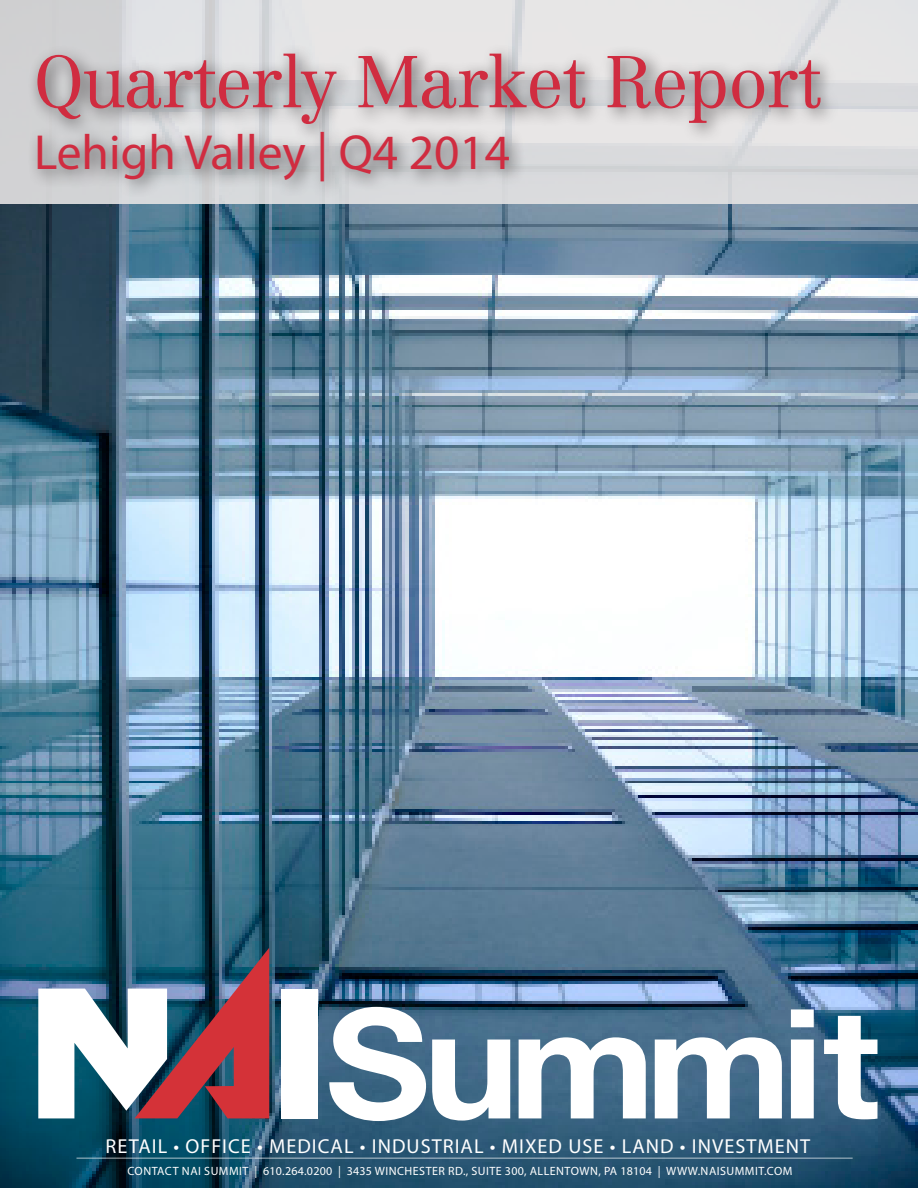
<style>
.page{position:relative;width:918px;height:1188px;background:#fff}
.page>*{position:absolute;margin:0;border:0;box-sizing:border-box;transform-origin:0 0}
.t1{font:300 72px "Centennial LT Std";letter-spacing:-.02em;color:#d02c40}
.t2{font:49.5px "Myriad Pro";color:#d02c40}
.t3{font:20.25px "Myriad Pro";letter-spacing:.05em;color:#fff}
.t4{font:12px "Myriad Pro";letter-spacing:.04em;color:#fff}
</style>
<div class="page">
<img style="left:0;top:204px;width:918px;height:984px">
<svg style="left:0;top:0;width:918px;height:204px;background:#dfdfe0"></svg>
<div style="left:27px;top:43px;width:813px;height:157px;background:#231f20;opacity:.75"></div>
<hr style="left:76px;top:1158px;width:777px;height:1px;background:#fff">
<div style="left:281px;top:989px;width:37px;height:129px;background:#fff"></div>
<svg style="left:38px;top:948px;width:231px;height:170px"></svg>
<svg style="left:329px;top:1007px;width:97px;height:114px"></svg>
<svg style="left:432px;top:1040px;width:78px;height:81px"></svg>
<svg style="left:519px;top:1037px;width:127px;height:81px"></svg>
<svg style="left:655px;top:1037px;width:127px;height:81px"></svg>
<svg style="left:791px;top:1009px;width:23px;height:109px"></svg>
<svg style="left:824px;top:1016px;width:53px;height:103px"></svg>
<h1 class="t1" style="left:34px;top:39px;width:789px">Quarterly Market Report</h1>
<h2 class="t2" style="left:34px;top:122px;width:478px">Lehigh Valley | Q4 2014</h2>
<h3 class="t3" style="left:106px;top:1134px;width:706px">RETAIL • OFFICE • MEDICAL • INDUSTRIAL • MIXED USE • LAND • INVESTMENT</h3>
<p class="t4" style="left:127px;top:1164px;width:666px">CONTACT NAI SUMMIT | 610.264.0200 | 3435 WINCHESTER RD., SUITE 300, ALLENTOWN, PA 18104 | WWW.NAISUMMIT.COM</p>
</div>
